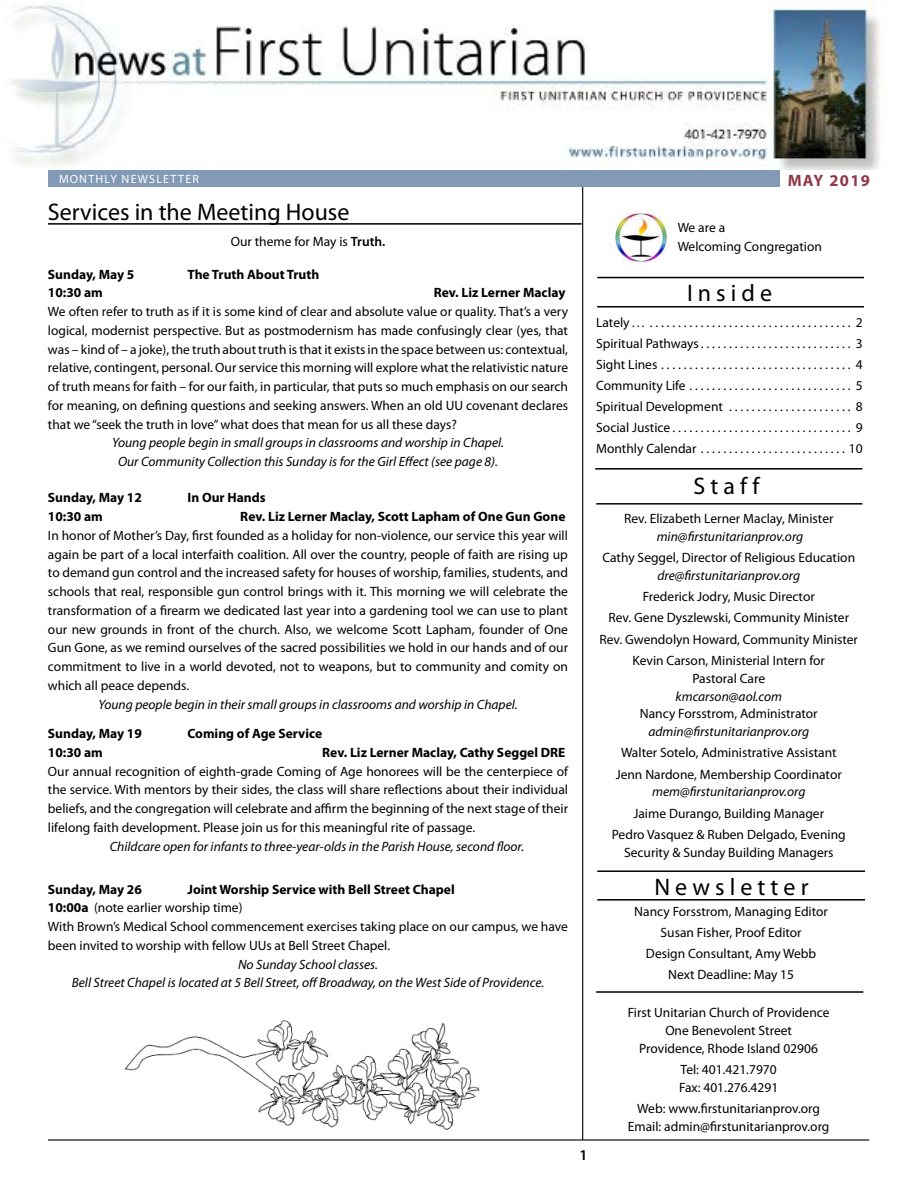
<style>
.page{position:relative;width:918px;height:1188px;background:#fff}
.page>*{position:absolute;margin:0;border:0;box-sizing:border-box;transform-origin:0 0}
.t1{font:24px "Myriad Pro";color:#000}
.t2{font:700 16.5px "Myriad Pro";letter-spacing:.08em;color:#91384a}
.t3{font:600 15px "Myriad Pro";color:#000}
.t4{font:13.5px/18.8px "Myriad Pro";color:#000;text-align:center}
.t5{font:italic 13.5px/18.8px "Myriad Pro";color:#000;text-align:center}
.t6{font:700 13.5px "Myriad Pro";color:#000}
.t7{font:12px "Myriad Pro";letter-spacing:.1em;color:#fff}
.s1{font-weight:600}
.s2{font-weight:700}
</style>
<div class="page">
<hr style="left:582px;top:75px;width:1px;height:1065px;background:#000">
<hr style="left:48px;top:1139px;width:821px;height:2px;background:#000">
<img style="left:11px;top:3px;width:869px;height:167px">
<div style="left:48px;top:170px;width:732px;height:17px;background:#839ab7"></div>
<hr style="left:48px;top:223px;width:534px;height:2px;background:#000">
<hr style="left:596px;top:991px;width:267px;height:2px;background:#000">
<hr style="left:595px;top:468px;width:267px;height:2px;background:#000">
<hr style="left:596px;top:503px;width:266px;height:2px;background:#000">
<hr style="left:597px;top:899px;width:268px;height:2px;background:#000">
<hr style="left:597px;top:870px;width:268px;height:2px;background:#000">
<hr style="left:597px;top:306px;width:267px;height:2px;background:#000">
<hr style="left:597px;top:277px;width:267px;height:1px;background:#000">
<img style="left:616px;top:214px;width:50px;height:47px">
<img style="left:124px;top:1020px;width:356px;height:110px">
<p class="t7" style="left:59px;top:171px;width:141px">monthly newsletter</p>
<p class="t2" style="left:788px;top:169px;width:84px">MAY 2019</p>
<h1 class="t1" style="left:48px;top:197px;width:303px">Services in the Meeting House</h1>
<p class="t4" style="left:678px;top:218px;width:146px;text-align:left">We are a<br>Welcoming Congregation</p>
<p class="t4" style="left:231px;top:232px;width:156px">Our theme for May is <span class="s1">Truth.</span></p>
<p class="t6" style="left:48px;top:265px;width:88px">Sunday, May 5</p>
<p class="t6" style="left:187px;top:265px;width:133px">The Truth About Truth</p>
<p class="t6" style="left:48px;top:284px;width:56px">10:30 am</p>
<p class="t6" style="left:434px;top:284px;width:133px">Rev. Liz Lerner Maclay</p>
<p class="t4" style="left:48px;top:302px;width:522px;text-align:justify">We often refer to truth as if it is some kind of clear and absolute value or quality. That’s a very logical, modernist perspective. But as postmodernism has made confusingly clear (yes, that was – kind of – a joke), the truth about truth is that it exists in the space between us: contextual, relative, contingent, personal. Our service this morning will explore what the relativistic nature of truth means for faith – for our faith, in particular, that puts so much emphasis on our search for meaning, on defining questions and seeking answers. When an old UU covenant declares that we “seek the truth in love” what does that mean for us all these days?</p>
<p class="t5" style="left:112px;top:433px;width:393px">Young people begin in small groups in classrooms and worship in Chapel.<br>Our Community Collection this Sunday is for the Girl Effect (see page 8).</p>
<p class="t6" style="left:48px;top:489px;width:95px">Sunday, May 12</p>
<p class="t6" style="left:187px;top:489px;width:80px">In Our Hands</p>
<p class="t6" style="left:48px;top:508px;width:56px">10:30 am</p>
<p class="t6" style="left:240px;top:508px;width:327px">Rev. Liz Lerner Maclay, Scott Lapham of One Gun Gone</p>
<p class="t4" style="left:48px;top:526px;width:522px;text-align:justify">In honor of Mother’s Day, first founded as a holiday for non-violence, our service this year will again be part of a local interfaith coalition. All over the country, people of faith are rising up to demand gun control and the increased safety for houses of worship, families, students, and schools that real, responsible gun control brings with it. This morning we will celebrate the transformation of a firearm we dedicated last year into a gardening tool we can use to plant our new grounds in front of the church. Also, we welcome Scott Lapham, founder of One Gun Gone, as we remind ourselves of the sacred possibilities we hold in our hands and of our commitment to live in a world devoted, not to weapons, but to community and comity on which all peace depends.</p>
<p class="t5" style="left:98px;top:694px;width:421px">Young people begin in their small groups in classrooms and worship in Chapel.</p>
<p class="t6" style="left:48px;top:725px;width:95px">Sunday, May 19</p>
<p class="t6" style="left:187px;top:725px;width:136px">Coming of Age Service</p>
<p class="t6" style="left:48px;top:744px;width:56px">10:30 am</p>
<p class="t6" style="left:322px;top:744px;width:245px">Rev. Liz Lerner Maclay, Cathy Seggel DRE</p>
<p class="t4" style="left:48px;top:762px;width:522px;text-align:justify">Our annual recognition of eighth-grade Coming of Age honorees will be the centerpiece of the service. With mentors by their sides, the class will share reflections about their individual beliefs, and the congregation will celebrate and affirm the beginning of the next stage of their lifelong faith development. Please join us for this meaningful rite of passage.</p>
<p class="t5" style="left:110px;top:837px;width:416px">Childcare open for infants to three-year-olds in the Parish House, second floor.</p>
<p class="t6" style="left:48px;top:880px;width:95px">Sunday, May 26</p>
<p class="t4" style="left:48px;top:880px;width:522px;text-align:left;text-indent:139px"><span class="s2">Joint Worship Service with Bell Street Chapel<br>10:00a</span> (note earlier worship time)<br>With Brown’s Medical School commencement exercises taking place on our campus, we have been invited to worship with fellow UUs at Bell Street Chapel.</p>
<p class="t5" style="left:72px;top:955px;width:474px">No Sunday School classes.<br>Bell Street Chapel is located at 5 Bell Street, off Broadway, on the West Side of Providence.</p>
<p class="t3" style="left:579px;top:1145px;width:10px">1</p>
<h1 class="t1" style="left:687px;top:278px;width:87px">I n s i d e</h1>
<p class="t4" style="left:596px;top:312px;width:55px">Lately . . . .....................................</p>
<p class="t4" style="left:856px;top:312px;width:8px">2</p>
<p class="t4" style="left:596px;top:333px;width:109px">Spiritual Pathways ...........................</p>
<p class="t4" style="left:856px;top:333px;width:8px">3</p>
<p class="t4" style="left:596px;top:354px;width:66px">Sight Lines ...................................</p>
<p class="t4" style="left:856px;top:354px;width:8px">4</p>
<p class="t4" style="left:596px;top:375px;width:98px">Community Life .............................</p>
<p class="t4" style="left:856px;top:375px;width:8px">5</p>
<p class="t4" style="left:596px;top:396px;width:134px">Spiritual Development .......................</p>
<p class="t4" style="left:856px;top:396px;width:8px">8</p>
<p class="t4" style="left:596px;top:417px;width:81px">Social Justice ................................</p>
<p class="t4" style="left:856px;top:417px;width:8px">9</p>
<p class="t4" style="left:596px;top:438px;width:105px">Monthly Calendar ...........................</p>
<p class="t4" style="left:849px;top:438px;width:15px">10</p>
<h1 class="t1" style="left:694px;top:471px;width:67px">S t a f f</h1>
<p class="t4" style="left:624px;top:509px;width:211px">Rev. Elizabeth Lerner Maclay, Minister</p>
<p class="t5" style="left:657px;top:527px;width:148px">min@firstunitarianprov.org</p>
<p class="t4" style="left:602px;top:548px;width:254px">Cathy Seggel, Director of Religious Education</p>
<p class="t5" style="left:657px;top:566px;width:144px">dre@firstunitarianprov.org</p>
<p class="t4" style="left:600px;top:586px;width:260px;line-height:21px">Frederick Jodry, Music Director<br>Rev. Gene Dyszlewski, Community Minister Rev. Gwendolyn Howard, Community Minister Kevin Carson, Ministerial Intern for</p>
<p class="t4" style="left:692px;top:668px;width:74px">Pastoral Care</p>
<p class="t5" style="left:676px;top:686px;width:108px">kmcarson@aol.com</p>
<p class="t4" style="left:640px;top:704px;width:179px">Nancy Forsstrom, Administrator</p>
<p class="t5" style="left:648px;top:722px;width:162px">admin@firstunitarianprov.org</p>
<p class="t4" style="left:616px;top:742px;width:228px;line-height:21px">Walter Sotelo, Administrative Assistant<br>Jenn Nardone, Membership Coordinator</p>
<p class="t5" style="left:652px;top:782px;width:155px">mem@firstunitarianprov.org</p>
<p class="t4" style="left:612px;top:802px;width:235px;line-height:21px">Jaime Durango, Building Manager<br>Pedro Vasquez &amp; Ruben Delgado, Evening</p>
<p class="t4" style="left:624px;top:843px;width:211px">Security &amp; Sunday Building Managers</p>
<h1 class="t1" style="left:654px;top:872px;width:156px">N e w s l e t t e r</h1>
<p class="t4" style="left:634px;top:901px;width:195px;line-height:21px">Nancy Forsstrom, Managing Editor<br>Susan Fisher, Proof Editor<br>Design Consultant, Amy Webb<br>Next Deadline: May 15</p>
<p class="t4" style="left:628px;top:1003px;width:203px;line-height:18px">First Unitarian Church of Providence<br>One Benevolent Street<br>Providence, Rhode Island 02906</p>
<p class="t4" style="left:679px;top:1060px;width:101px;line-height:18px;text-align:left">Tel: 401.421.7970<br>Fax: 401.276.4291</p>
<p class="t4" style="left:628px;top:1099px;width:203px;line-height:18px">Web: www.firstunitarianprov.org<br>Email: admin@firstunitarianprov.org</p>
</div>
